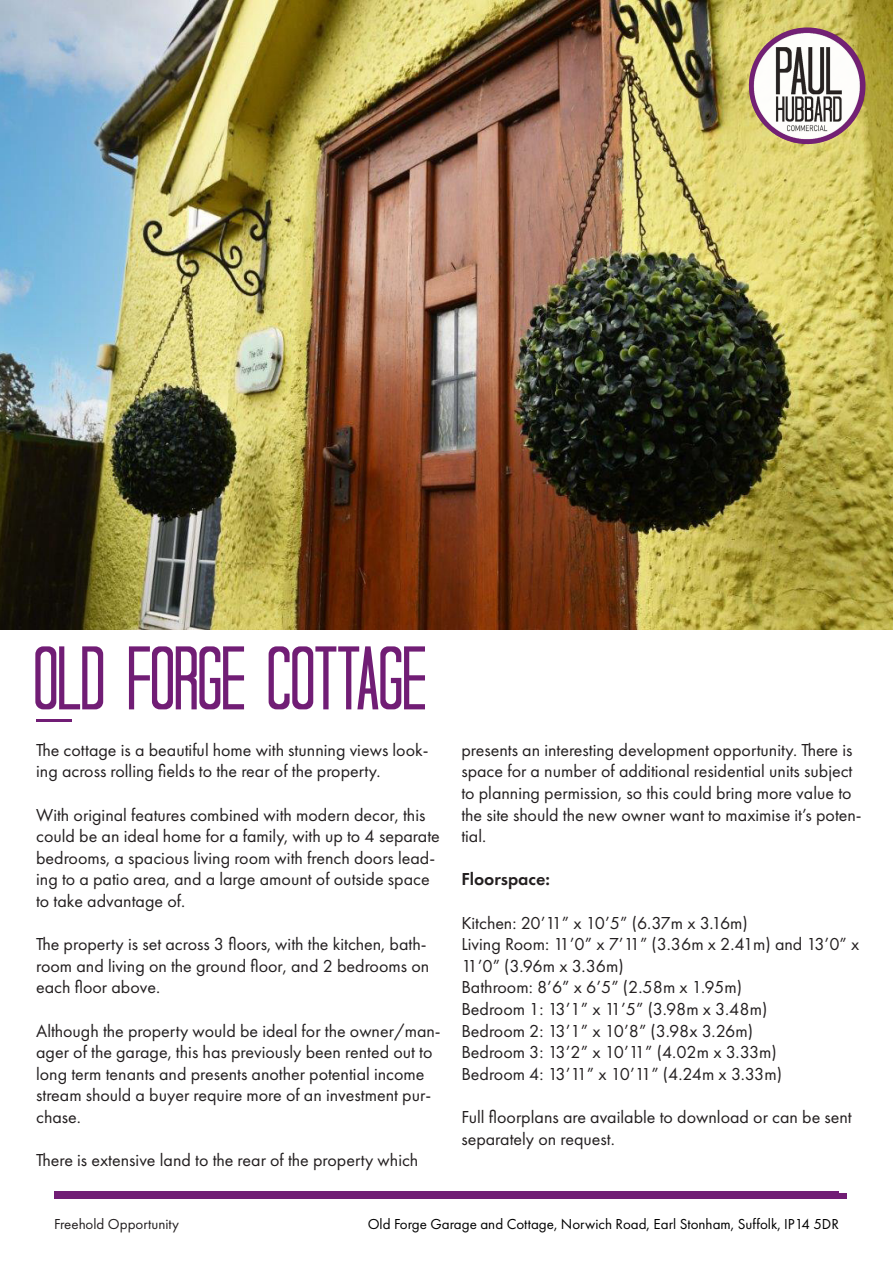
<style>
.page{position:relative;width:893px;height:1263px;background:#fff}
.page>*{position:absolute;margin:0;border:0;box-sizing:border-box;transform-origin:0 0}
.t1{font:condensed 90px "Tall Dark And Handsome";color:#711d75}
.t2{font:18px/21.6px "Futura PT";color:#231f20}
.t3{font:600 18px "Futura PT";color:#231f20}
.t4{font:15px "Futura PT";color:#000}
.t5{font:15px "Futura PT";color:#231f20}
</style>
<div class="page">
<img style="left:0;top:0;width:893px;height:629px">
<img style="left:748px;top:27px;width:118px;height:118px">
<div style="left:749px;top:27px;width:116px;height:117px;border:4px solid #711d75;border-radius:50%"></div>
<div style="left:62px;top:1193px;width:785px;height:6px;background:#711d75"></div>
<div style="left:54px;top:1191px;width:785px;height:6px;background:#711d75"></div>
<hr style="left:36px;top:719px;width:36px;height:2px;background:#711d75">
<p class="t1" style="left:34px;top:626px;width:393px">OLD FORGE COTTAGE</p>
<p class="t2" style="left:36px;top:739px;width:394px">The cottage is a beautiful home with stunning views look&shy;ing across rolling fields to the rear of the property.</p>
<p class="t2" style="left:36px;top:804px;width:405px">With original features combined with modern decor, this could be an ideal home for a family, with up to 4 separate bedrooms, a spacious living room with french doors lead&shy;ing to a patio area, and a large amount of outside space to take advantage of.</p>
<p class="t2" style="left:36px;top:933px;width:395px">The property is set across 3 floors, with the kitchen, bath&shy;room and living on the ground floor, and 2 bedrooms on each floor above.</p>
<p class="t2" style="left:36px;top:1020px;width:406px">Although the property would be ideal for the owner/man&shy;ager of the garage, this has previously been rented out to long term tenants and presents another potential income stream should a buyer require more of an investment pur&shy;chase.</p>
<p class="t2" style="left:36px;top:1149px;width:384px">There is extensive land to the rear of the property which</p>
<p class="t2" style="left:461px;top:739px;width:402px">presents an interesting development opportunity. There is space for a number of additional residential units subject to planning permission, so this could bring more value to the site should the new owner want to maximise it’s poten&shy;tial.</p>
<p class="t3" style="left:461px;top:868px;width:90px">Floorspace:</p>
<p class="t2" style="left:461px;top:912px;width:288px">Kitchen: 20’11” x 10’5” (6.37m x 3.16m)</p>
<p class="t2" style="left:461px;top:933px;width:399px">Living Room: 11’0” x 7’11” (3.36m x 2.41m) and 13’0” x<br>11’0” (3.96m x 3.36m)</p>
<p class="t2" style="left:461px;top:976px;width:282px">Bathroom: 8’6” x 6’5” (2.58m x 1.95m)</p>
<p class="t2" style="left:461px;top:998px;width:307px">Bedroom 1: 13’1” x 11’5” (3.98m x 3.48m)</p>
<p class="t2" style="left:461px;top:1020px;width:293px">Bedroom 2: 13’1” x 10’8” (3.98x 3.26m)</p>
<p class="t2" style="left:461px;top:1041px;width:317px">Bedroom 3: 13’2” x 10’11” (4.02m x 3.33m)</p>
<p class="t2" style="left:461px;top:1063px;width:322px">Bedroom 4: 13’11” x 10’11” (4.24m x 3.33m)</p>
<p class="t2" style="left:461px;top:1106px;width:392px">Full floorplans are available to download or can be sent separately on request.</p>
<p class="t5" style="left:54px;top:1215px;width:127px">Freehold Opportunity</p>
<p class="t4" style="left:368px;top:1215px;width:473px">Old Forge Garage and Cottage, Norwich Road, Earl Stonham, Suffolk, IP14 5DR</p>
</div>
